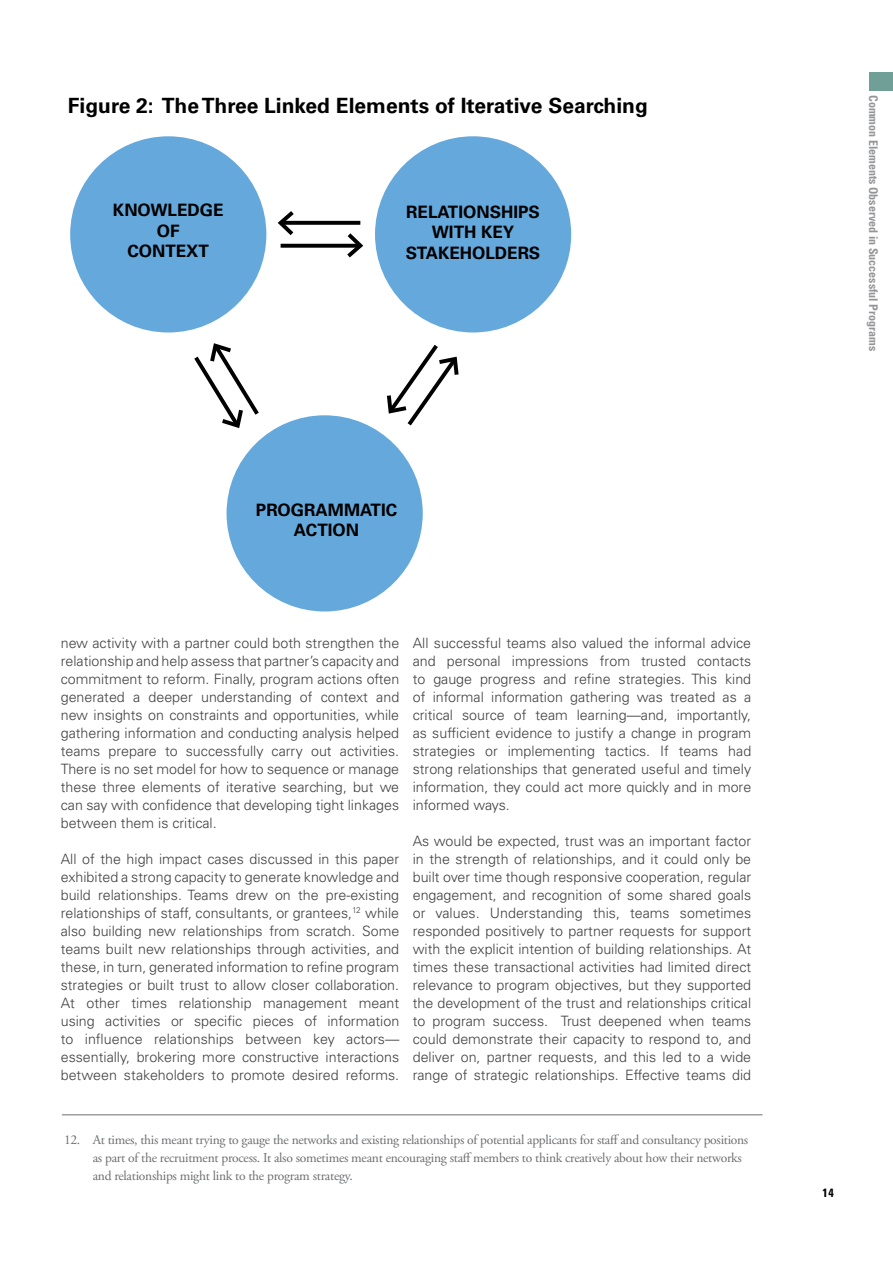
<style>
.page{position:relative;width:893px;height:1263px;background:#fff}
.page>*{position:absolute;margin:0;border:0;box-sizing:border-box;transform-origin:0 0}
.t1{font:700 21px "Univers LT Std";color:#000}
.t2{font:700 17.1px/20.5px "Univers LT Std";color:#000;text-align:center}
.t3{font:300 14.25px/18px "Univers LT Std";color:#414042;text-align:justify}
.t4{font:13.5px/18px "Adobe Garamond Pro";letter-spacing:-.02em;color:#6d6e71}
.t5{font:700 condensed 12px "Univers LT Std";color:#939598}
.t6{font:700 condensed 12px "Univers LT Std";color:#000}
</style>
<div class="page">
<hr style="left:62px;top:1114px;width:700px;height:1px;background:#6d6e71">
<div style="left:70px;top:136px;width:196px;height:196px;background:#65a8dc;border-radius:50%"></div>
<div style="left:375px;top:136px;width:196px;height:196px;background:#65a8dc;border-radius:50%"></div>
<div style="left:227px;top:415px;width:196px;height:196px;background:#65a8dc;border-radius:50%"></div>
<svg style="left:298px;top:221px;width:62px;height:4px"></svg>
<svg style="left:277px;top:211px;width:21px;height:25px"></svg>
<svg style="left:281px;top:244px;width:62px;height:4px"></svg>
<svg style="left:343px;top:233px;width:21px;height:25px"></svg>
<svg style="left:387px;top:344px;width:72px;height:82px"></svg>
<svg style="left:194px;top:343px;width:65px;height:85px"></svg>
<div style="left:869px;top:72px;width:24px;height:18px;background:#709f98"></div>
<h1 class="t1" style="left:68px;top:94px;width:581px">Figure 2: The Three Linked Elements of Iterative Searching</h1>
<p class="t2" style="left:113px;top:200px;width:112px">KNOWLEDGE<br>OF<br>CONTEXT</p>
<p class="t2" style="left:406px;top:201px;width:136px">RELATIONSHIPS<br>WITH KEY<br>STAKEHOLDERS</p>
<p class="t2" style="left:256px;top:500px;width:143px">PROGRAMMATIC<br>ACTION</p>
<p class="t3" style="left:61px;top:634px;width:340px">new activity with a partner could both strengthen the relationship and help assess that partner’s capacity and commitment to reform. Finally, program actions often generated a deeper understanding of context and new insights on constraints and opportunities, while gathering information and conducting analysis helped teams prepare to successfully carry out activities.<br>There is no set model for how to sequence or manage these three elements of iterative searching, but we can say with confidence that developing tight linkages between them is critical.</p>
<p class="t3" style="left:61px;top:850px;width:340px">All of the high impact cases discussed in this paper exhibited a strong capacity to generate knowledge and build relationships. Teams drew on the pre-existing relationships of staff, consultants, or grantees,<sup>12</sup> while also building new relationships from scratch. Some teams built new relationships through activities, and these, in turn, generated information to refine program strategies or built trust to allow closer collaboration.<br>At other times relationship management meant using activities or specific pieces of information to influence relationships between key actors— essentially, brokering more constructive interactions between stakeholders to promote desired reforms.</p>
<p class="t3" style="left:413px;top:634px;width:340px">All successful teams also valued the informal advice and personal impressions from trusted contacts to gauge progress and refine strategies. This kind of informal information gathering was treated as a critical source of team learning—and, importantly, as sufficient evidence to justify a change in program strategies or implementing tactics. If teams had strong relationships that generated useful and timely information, they could act more quickly and in more informed ways.</p>
<p class="t3" style="left:413px;top:832px;width:340px">As would be expected, trust was an important factor in the strength of relationships, and it could only be built over time though responsive cooperation, regular engagement, and recognition of some shared goals or values. Understanding this, teams sometimes responded positively to partner requests for support with the explicit intention of building relationships. At times these transactional activities had limited direct relevance to program objectives, but they supported the development of the trust and relationships critical to program success. Trust deepened when teams could demonstrate their capacity to respond to, and deliver on, partner requests, and this led to a wide range of strategic relationships. Effective teams did</p>
<p class="t4" style="left:93px;top:1131px;width:657px;text-indent:-29px">12. At times, this meant trying to gauge the networks and existing relationships of potential applicants for staff and consultancy positions as part of the recruitment process. It also sometimes meant encouraging staff members to think creatively about how their networks and relationships might link to the program strategy.</p>
<p class="t5" style="left:881px;top:95px;width:257px;rotate:90deg">Common Elements Observed in Successful Programs</p>
<p class="t6" style="left:823px;top:1185px;width:13px">14</p>
</div>
